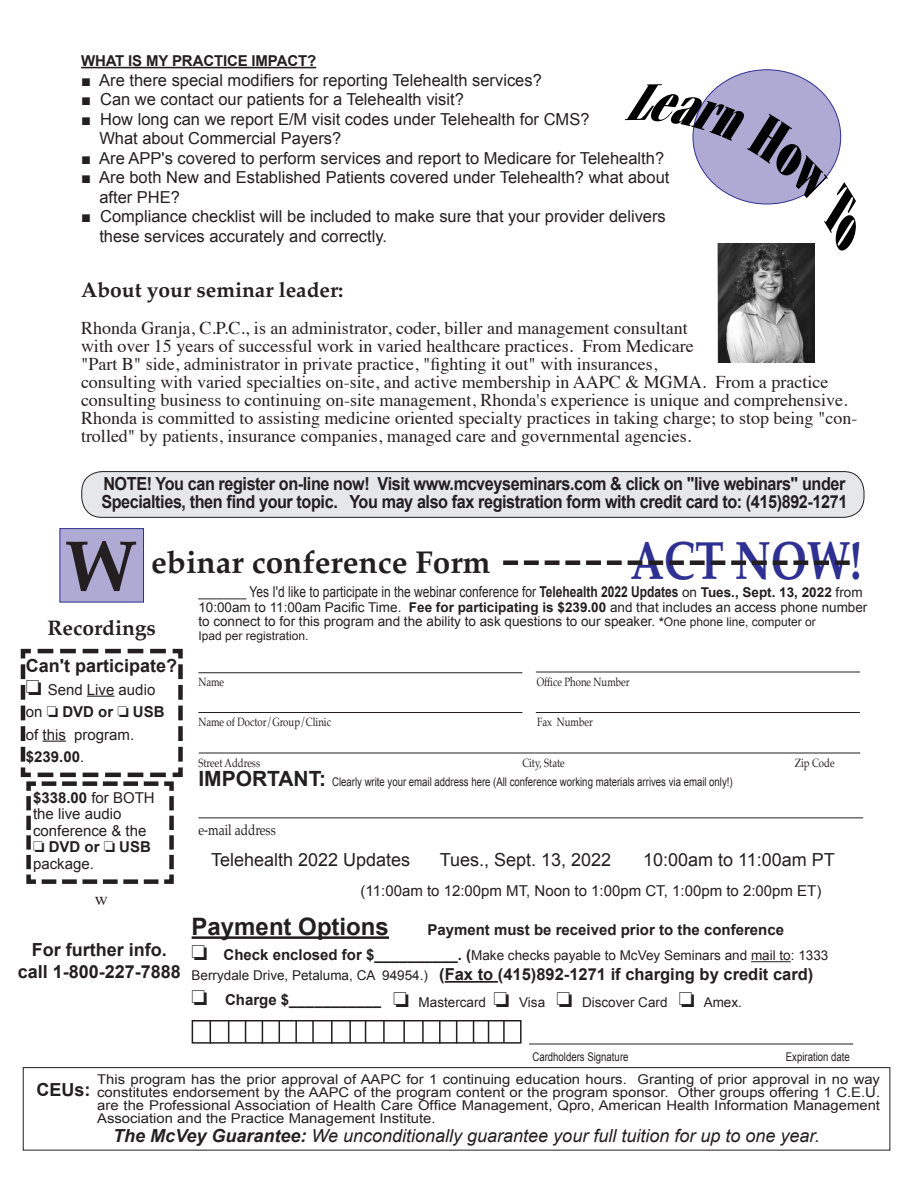
<style>
.page{position:relative;width:918px;height:1188px;background:#fff}
.page>*{position:absolute;margin:0;border:0;box-sizing:border-box;transform-origin:0 0}
.t1{font:700 72px "Palatino";color:#231f20}
.t2{font:700 54px "Palatino";color:#2e3092;scale:.8 1}
.t3{font:700 31.5px "Palatino";color:#231f20}
.t4{font:700 24px "Arial";color:#231f20}
.t5{font:700 21px "Palatino";color:#231f20}
.t6{font:18px/18px "Times";color:#231f20}
.t7{font:700 18px "Arial";letter-spacing:-.025em;color:#231f20;scale:.9 1}
.t8{font:italic 18px "Arial";color:#231f20}
.t9{font:18px "Arial";color:#231f20}
.t10{font:700 18px "Arial";color:#231f20}
.t11{font:700 18px "Arial";letter-spacing:-.025em;color:#231f20}
.t12{font:16.5px/19.5px "Arial";color:#231f20}
.t13{font:700 16.5px "Arial";color:#231f20}
.t14{font:15px/22.5px "Arial";color:#231f20}
.t15{font:700 15px/16.5px "Arial";color:#231f20}
.t16{font:15px "Arial";color:#231f20;scale:.8 1}
.t17{font:15px "Palatino";color:#231f20;scale:.8 1}
.t18{font:13.5px/12.8px "Arial";color:#231f20;text-align:justify;scale:1.1 1}
.t19{font:13.5px "Arial";color:#231f20}
.t20{font:12px "Arial";color:#231f20;scale:.8 1}
.t21{font:12px "Palatino";color:#231f20;scale:.8 1}
.t22{font:12px "Arial";color:#231f20}
.s1{font-family:"Palatino"}
.s2{font-weight:700}
.s3{font-size:13.5px}
.s4{font-weight:700;font-size:13.5px}
.s5{font-weight:700;font-size:12px}
.s6{font-size:12px}
.s7{font-weight:700;font-size:21px}
.s8{font-weight:400}
.s9{font-weight:700;font-size:15px}
.s10{font-weight:400;font-size:13.5px}
</style>
<div class="page">
<hr style="left:192px;top:936px;width:197px;height:3px;background:#231f20">
<hr style="left:751px;top:961px;width:40px;height:1px;background:#231f20">
<hr style="left:445px;top:981px;width:53px;height:2px;background:#231f20">
<hr style="left:81px;top:67px;width:235px;height:1px;background:#231f20">
<div style="left:693px;top:70px;width:148px;height:134px;background:#afaad3;border-radius:50%"></div>
<svg style="left:625px;top:84px;width:231px;height:169px"></svg>
<div style="left:60px;top:528px;width:84px;height:74px;background:#afaad3;border:1px solid #2e3092"></div>
<svg style="left:503px;top:560px;width:347px;height:5px"></svg>
<hr style="left:199px;top:753px;width:661px;height:1px;background:#231f20">
<hr style="left:198px;top:672px;width:324px;height:1px;background:#231f20">
<hr style="left:536px;top:672px;width:324px;height:1px;background:#231f20">
<hr style="left:198px;top:712px;width:324px;height:1px;background:#231f20">
<hr style="left:536px;top:712px;width:324px;height:1px;background:#231f20">
<svg style="left:279px;top:1023px;width:1px;height:18px"></svg>
<div style="left:192px;top:1020px;width:330px;height:24px;border:2px solid #231f20"></div>
<hr style="left:503px;top:1020px;width:2px;height:23px;background:#231f20">
<svg style="left:488px;top:1020px;width:1px;height:23px"></svg>
<svg style="left:473px;top:1020px;width:1px;height:23px"></svg>
<svg style="left:456px;top:1021px;width:1px;height:23px"></svg>
<hr style="left:439px;top:1021px;width:2px;height:23px;background:#231f20">
<hr style="left:403px;top:1020px;width:2px;height:23px;background:#231f20">
<hr style="left:383px;top:1020px;width:2px;height:23px;background:#231f20">
<svg style="left:365px;top:1020px;width:1px;height:23px"></svg>
<hr style="left:349px;top:1020px;width:2px;height:23px;background:#231f20">
<hr style="left:331px;top:1021px;width:2px;height:23px;background:#231f20">
<hr style="left:312px;top:1020px;width:2px;height:23px;background:#231f20">
<hr style="left:295px;top:1020px;width:2px;height:23px;background:#231f20">
<svg style="left:262px;top:1021px;width:1px;height:23px"></svg>
<svg style="left:245px;top:1020px;width:1px;height:23px"></svg>
<svg style="left:228px;top:1020px;width:1px;height:22px"></svg>
<svg style="left:210px;top:1021px;width:1px;height:23px"></svg>
<hr style="left:422px;top:1020px;width:2px;height:23px;background:#231f20">
<hr style="left:529px;top:1044px;width:324px;height:1px;background:#231f20">
<hr style="left:198px;top:818px;width:665px;height:1px;background:#231f20">
<div style="left:23px;top:1067px;width:867px;height:83px;border:1px solid #231f20"></div>
<div style="left:82px;top:472px;width:782px;height:45px;background:#e6e7e9;border-radius:20px"></div>
<div style="left:81px;top:471px;width:783px;height:47px;border:1px solid #231f20;border-radius:20px"></div>
<svg style="left:20px;top:648px;width:163px;height:236px"></svg>
<img style="left:717px;top:243px;width:97px;height:119px">
<p class="t15" style="left:81px;top:53px;width:237px">WHAT IS MY PRACTICE IMPACT?</p>
<p class="t12" style="left:81px;top:70px;width:462px">■ Are there special modifiers for reporting Telehealth services?</p>
<p class="t12" style="left:81px;top:90px;width:384px">■ Can we contact our patients for a Telehealth visit?</p>
<p class="t12" style="left:81px;top:109px;width:510px">■ How long can we report E/M visit codes under Telehealth for CMS?</p>
<p class="t12" style="left:99px;top:129px;width:244px">What about Commercial Payers?</p>
<p class="t12" style="left:81px;top:148px;width:585px">■ Are APP's covered to perform services and report to Medicare for Telehealth?</p>
<p class="t12" style="left:99px;top:168px;width:572px;text-indent:-18px">■ Are both New and Established Patients covered under Telehealth? what about after PHE?</p>
<p class="t12" style="left:99px;top:207px;width:568px;text-indent:-18px">■ Compliance checklist will be included to make sure that your provider delivers these services accurately and correctly.</p>
<p class="t5" style="left:81px;top:272px;width:264px">About your seminar leader:</p>
<p class="t6" style="left:81px;top:318px;width:608px">Rhonda Granja, C.P.C., is an administrator, coder, biller and management consultant</p>
<p class="t6" style="left:81px;top:336px;width:614px">with over 15 years of successful work in varied healthcare practices. From Medicare</p>
<p class="t6" style="left:81px;top:354px;width:578px">"Part B" side, administrator in private practice, "fighting it out" with insurances,</p>
<p class="t6" style="left:81px;top:372px;width:778px">consulting with varied specialties on-site, and active membership in AAPC &amp; MGMA. From a practice consulting business to continuing on-site management, Rhonda's experience is unique and comprehensive.<br>Rhonda is committed to assisting medicine oriented specialty practices in taking charge; to stop being "con&shy;trolled" by patients, insurance companies, managed care and governmental agencies.</p>
<p class="t7" style="left:103px;top:471px;width:826px">NOTE! You can register on-line now! Visit www.mcveyseminars.com &amp; click on "live webinars" under</p>
<p class="t7" style="left:101px;top:489px;width:830px">Specialties, then find your topic. You may also fax registration form with credit card to: (415)892-1271</p>
<p class="t1" style="left:65px;top:505px;width:73px">W</p>
<p class="t3" style="left:151px;top:535px;width:341px">ebinar conference Form</p>
<p class="t2" style="left:630px;top:515px;width:291px">ACT NOW!</p>
<p class="t16" style="left:198px;top:582px;width:832px"><span class="s1">________</span> Yes I'd like to participate in the webinar conference for <span class="s2">Telehealth 2022 Updates</span> <span class="s3">on</span> <span class="s4">Tues., Sept. 13, 2022</span> <span class="s3">from</span></p>
<p class="t19" style="left:198px;top:598px;width:671px">10:00am to 11:00am Pacific Time. <span class="s2">Fee for participating is $239.00</span> and that includes an access phone number</p>
<p class="t19" style="left:198px;top:612px;width:619px">to connect to for this program and the ability to ask questions to our speaker. <span class="s5">*</span><span class="s6">One phone line, computer or</span></p>
<p class="t22" style="left:198px;top:628px;width:112px">Ipad per registration.</p>
<p class="t21" style="left:198px;top:672px;width:34px">Name</p>
<p class="t21" style="left:537px;top:672px;width:117px">Office Phone Number</p>
<p class="t21" style="left:198px;top:712px;width:167px">Name of Doctor/Group/Clinic</p>
<p class="t21" style="left:198px;top:753px;width:79px">Street Address</p>
<p class="t21" style="left:522px;top:753px;width:55px">City, State</p>
<p class="t21" style="left:795px;top:753px;width:51px">Zip Code</p>
<p class="t5" style="left:47px;top:610px;width:110px">Recordings</p>
<p class="t10" style="left:26px;top:654px;width:153px">Can't participate?</p>
<p class="t14" style="left:26px;top:678px;width:131px">❏ Send Live audio</p>
<p class="t14" style="left:26px;top:701px;width:140px">on ❏ <span class="s2">DVD or</span> ❏ <span class="s2">USB </span>of this program. <span class="s2">$239.00</span>.</p>
<p class="t21" style="left:537px;top:712px;width:71px">Fax Number</p>
<p class="t20" style="left:198px;top:773px;width:669px"><span class="s7">IMPORTANT:</span> Clearly write your email address here (All conference working materials arrives via email only!)</p>
<p class="t17" style="left:198px;top:817px;width:98px">e-mail address</p>
<p class="t15" style="left:33px;top:790px;width:123px">$338.00 <span class="s8">for BOTH</span></p>
<p class="t14" style="left:33px;top:803px;width:90px">the live audio</p>
<p class="t14" style="left:33px;top:820px;width:115px">conference &amp; the</p>
<p class="t15" style="left:33px;top:839px;width:119px">❏ DVD or ❏ USB <span class="s8">package.</span></p>
<p class="t9" style="left:211px;top:848px;width:201px">Telehealth 2022 Updates</p>
<p class="t9" style="left:440px;top:848px;width:173px">Tues., Sept. 13, 2022</p>
<p class="t9" style="left:643px;top:848px;width:193px">10:00am to 11:00am PT</p>
<p class="t6" style="left:95px;top:888px;width:14px">w</p>
<p class="t10" style="left:32px;top:938px;width:136px">For further info.</p>
<p class="t10" style="left:18px;top:959px;width:165px">call 1-800-227-7888</p>
<p class="t14" style="left:361px;top:880px;width:462px">(11:00am to 12:00pm MT, Noon to 1:00pm CT, 1:00pm to 2:00pm ET)</p>
<p class="t4" style="left:192px;top:911px;width:199px">Payment Options</p>
<p class="t15" style="left:427px;top:922px;width:358px">Payment must be received prior to the conference</p>
<p class="t19" style="left:192px;top:947px;width:638px">❏ <span class="s9">Check enclosed for $__________. (</span>Make checks payable to McVey Seminars and mail to: 1333</p>
<p class="t13" style="left:192px;top:963px;width:623px"><span class="s10">Berrydale Drive, Petaluma, CA 94954.)</span> (Fax to (415)892-1271 if charging by credit card)</p>
<p class="t15" style="left:192px;top:992px;width:191px">❏ Charge $___________</p>
<p class="t19" style="left:393px;top:994px;width:350px">❏ Mastercard ❏ Visa ❏ Discover Card ❏ Amex.</p>
<p class="t20" style="left:532px;top:1049px;width:122px">Cardholders Signature</p>
<p class="t20" style="left:786px;top:1049px;width:82px">Expiration date</p>
<p class="t11" style="left:36px;top:1078px;width:56px">CEUs:</p>
<p class="t18" style="left:97px;top:1073px;width:713px">This program has the prior approval of AAPC for 1 continuing education hours. Granting of prior approval in no way constitutes endorsement by the AAPC of the program content or the program sponsor. Other groups offering 1 C.E.U. are the Professional Association of Health Care Office Management, Qpro, American Health Information Management Association and the Practice Management Institute.</p>
<p class="t8" style="left:113px;top:1124px;width:708px"><span class="s2">The McVey Guarantee:</span> We unconditionally guarantee your full tuition for up to one year.</p>
</div>
